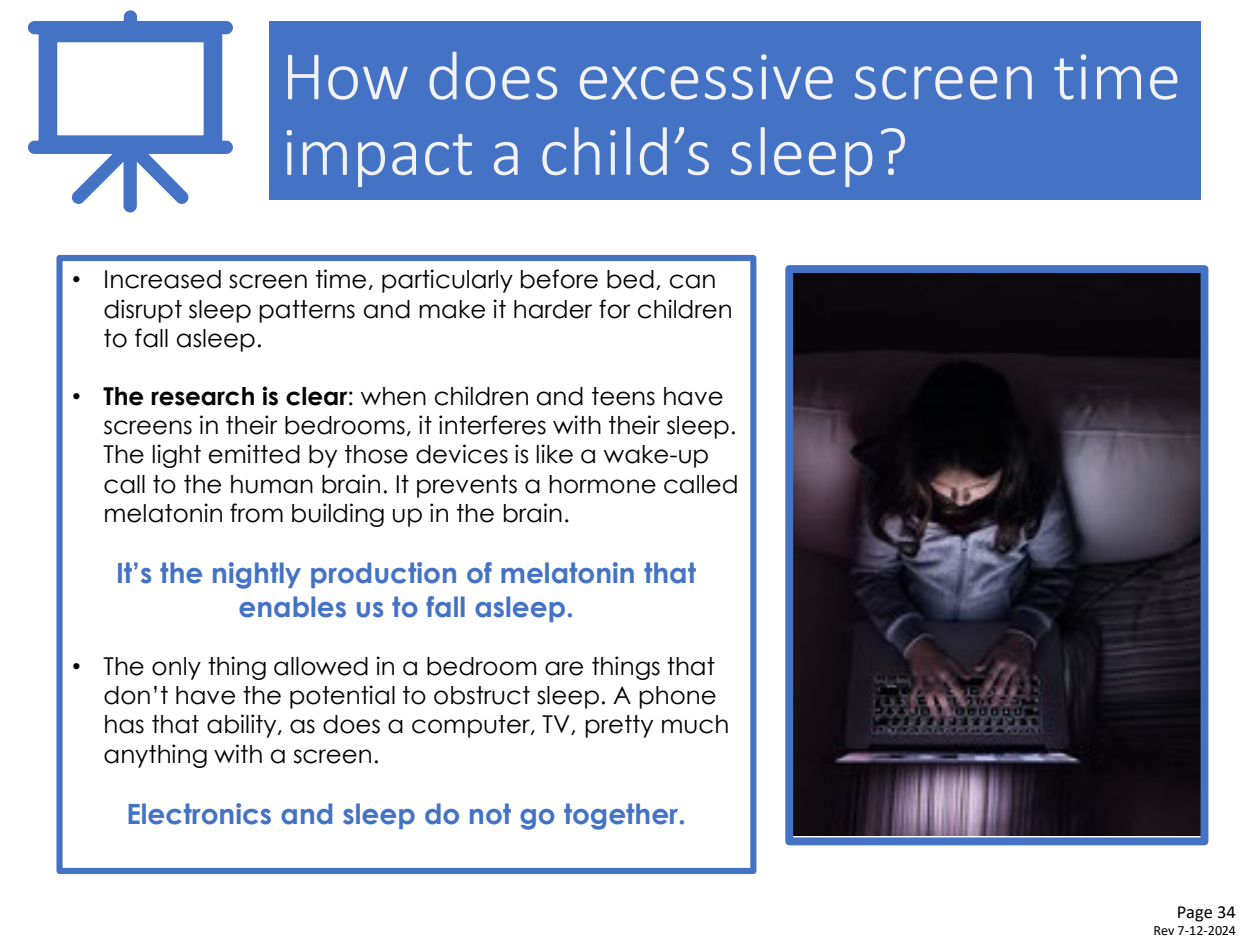
<style>
.page{position:relative;width:1260px;height:945px;background:#fff}
.page>*{position:absolute;margin:0;border:0;box-sizing:border-box;transform-origin:0 0}
.t1{font:300 70px/75.6px "Calibri";color:#f2f2f2}
.t2{font:700 28px/33.6px "Century Gothic";color:#4472c4;text-align:center}
.t3{font:24.5px/29.4px "Century Gothic";color:#000}
.t4{font:18.55px "Calibri";letter-spacing:-.005em;color:#000}
.t5{font:14px "Calibri";letter-spacing:-.005em;color:#000}
.s1{font-family:"Arial"}
.s2{font-weight:700}
</style>
<div class="page">
<div style="left:269px;top:21px;width:932px;height:179px;background:#4472c4"></div>
<div style="left:56px;top:255px;width:700px;height:619px;border:6px solid #4472c4"></div>
<img style="left:794px;top:274px;width:405px;height:561px">
<div style="left:785px;top:265px;width:423px;height:580px;border:8px solid #4472c4"></div>
<svg style="left:28px;top:10px;width:205px;height:203px"></svg>
<h2 class="t1" style="left:282px;top:37px;width:901px">How does excessive screen time impact a child’s sleep?</h2>
<p class="t3" style="left:104px;top:264px;width:631px;text-indent:-31px"><span class="s1">•</span> Increased screen time, particularly before bed, can disrupt sleep patterns and make it harder for children to fall asleep.</p>
<p class="t3" style="left:104px;top:381px;width:637px;text-indent:-31px"><span class="s1">•</span> <span class="s2">The research is clear</span>: when children and teens have screens in their bedrooms, it interferes with their sleep.<br>The light emitted by those devices is like a wake-up call to the human brain. It prevents a hormone called melatonin from building up in the brain.</p>
<p class="t2" style="left:116px;top:555px;width:582px">It’s the nightly production of melatonin that enables us to fall asleep.</p>
<p class="t3" style="left:104px;top:651px;width:627px;text-indent:-31px"><span class="s1">•</span> The only thing allowed in a bedroom are things that don’t have the potential to obstruct sleep. A phone has that ability, as does a computer, TV, pretty much anything with a screen.</p>
<p class="t2" style="left:126px;top:796px;width:561px">Electronics and sleep do not go together.</p>
<p class="t4" style="left:1177px;top:899px;width:61px">Page 34</p>
<p class="t5" style="left:1154px;top:921px;width:84px">Rev 7-12-2024</p>
</div>
